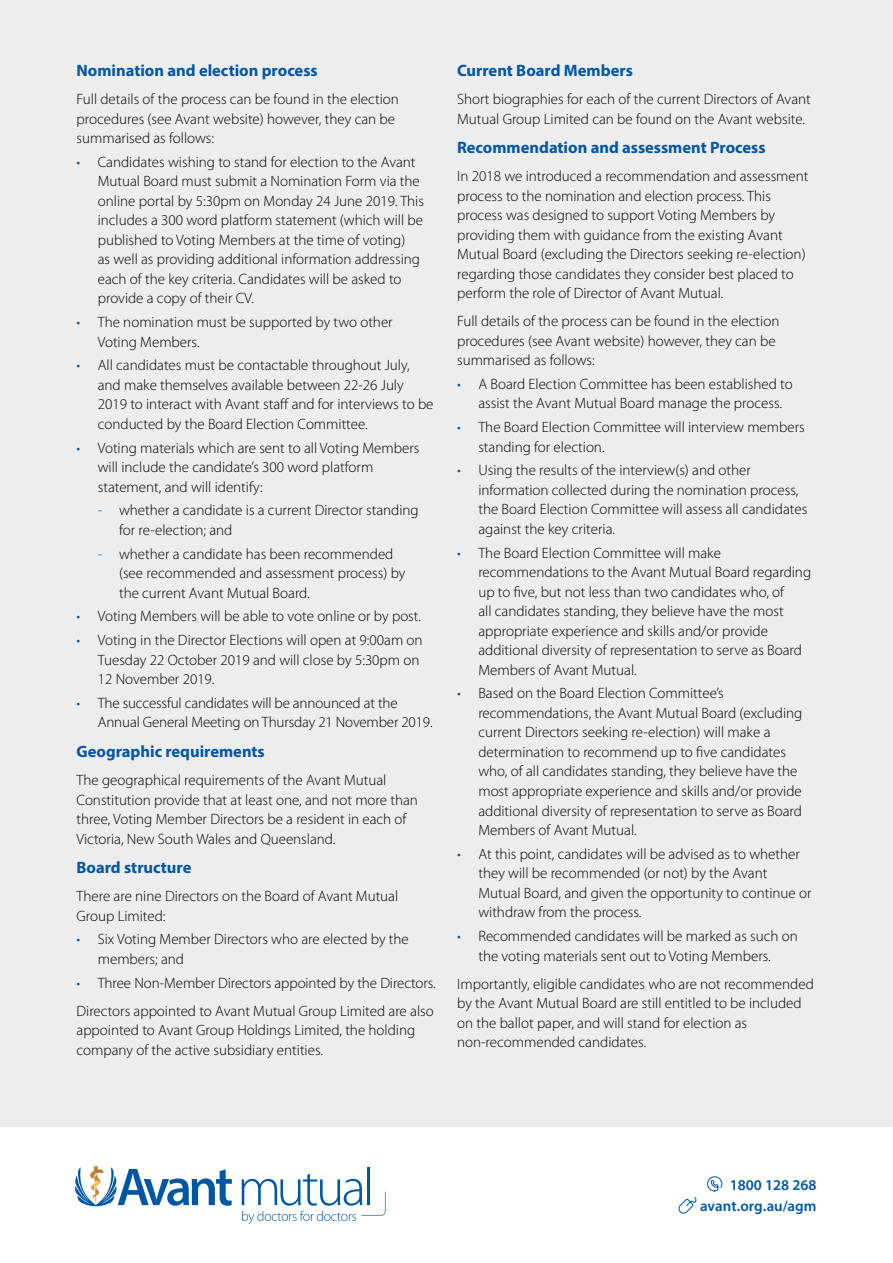
<style>
.page{position:relative;width:893px;height:1263px;background:#fff}
.page>*{position:absolute;margin:0;border:0;box-sizing:border-box;transform-origin:0 0}
.t1{font:700 16.5px "Myriad Pro";color:#0056a2}
.t2{font:300 15px/19.5px "Myriad Pro";color:#000}
.t3{font:600 15px/21.5px "Myriad Pro";color:#0056a2;text-align:right}
.s1{color:#0056a2}
</style>
<div class="page">
<svg style="left:242px;top:1174px;width:144px;height:50px"></svg>
<hr style="left:368px;top:1167px;width:2px;height:38px;background:#0056a2">
<svg style="left:75px;top:1166px;width:157px;height:40px"></svg>
<svg style="left:707px;top:1176px;width:16px;height:16px"></svg>
<svg style="left:679px;top:1197px;width:18px;height:17px"></svg>
<div style="left:0;top:0;width:893px;height:1127px;background:#ededee"></div>
<p class="t1" style="left:77px;top:60px;width:243px">Nomination and election process</p>
<p class="t2" style="left:77px;top:90px;width:324px">Full details of the process can be found in the election procedures (see Avant website) however, they can be summarised as follows:</p>
<p class="t2" style="left:98px;top:152px;width:328px;text-indent:-21px"><span class="s1">•</span> Candidates wishing to stand for election to the Avant Mutual Board must submit a Nomination Form via the online portal by 5:30pm on Monday 24 June 2019. This includes a 300 word platform statement (which will be published to Voting Members at the time of voting)<br>as well as providing additional information addressing each of the key criteria. Candidates will be asked to provide a copy of their CV.</p>
<p class="t2" style="left:98px;top:313px;width:296px;text-indent:-21px"><span class="s1">•</span> The nomination must be supported by two other<br>Voting Members.</p>
<p class="t2" style="left:98px;top:356px;width:337px;text-indent:-21px"><span class="s1">•</span> All candidates must be contactable throughout July, and make themselves available between 22-26 July 2019 to interact with Avant staff and for interviews to be conducted by the Board Election Committee.</p>
<p class="t2" style="left:98px;top:438px;width:323px;text-indent:-21px"><span class="s1">•</span> Voting materials which are sent to all Voting Members will include the candidate’s 300 word platform statement, and will identify:</p>
<p class="t2" style="left:119px;top:501px;width:301px;text-indent:-21px"><span class="s1">-</span> whether a candidate is a current Director standing for re-election; and</p>
<p class="t2" style="left:119px;top:544px;width:288px;text-indent:-21px"><span class="s1">-</span> whether a candidate has been recommended (see recommended and assessment process) by the current Avant Mutual Board.</p>
<p class="t2" style="left:77px;top:607px;width:346px"><span class="s1">•</span> Voting Members will be able to vote online or by post.</p>
<p class="t2" style="left:98px;top:631px;width:326px;text-indent:-21px"><span class="s1">•</span> Voting in the Director Elections will open at 9:00am on<br>Tuesday 22 October 2019 and will close by 5:30pm on<br>12 November 2019.</p>
<p class="t2" style="left:98px;top:693px;width:336px;text-indent:-21px"><span class="s1">•</span> The successful candidates will be announced at the<br>Annual General Meeting on Thursday 21 November 2019.</p>
<p class="t1" style="left:77px;top:741px;width:190px">Geographic requirements</p>
<p class="t2" style="left:77px;top:770px;width:343px">The geographical requirements of the Avant Mutual Constitution provide that at least one, and not more than three, Voting Member Directors be a resident in each of Victoria, New South Wales and Queensland.</p>
<p class="t1" style="left:77px;top:857px;width:116px">Board structure</p>
<p class="t2" style="left:77px;top:886px;width:323px">There are nine Directors on the Board of Avant Mutual<br>Group Limited:</p>
<p class="t2" style="left:98px;top:930px;width:313px;text-indent:-21px"><span class="s1">•</span> Six Voting Member Directors who are elected by the members; and</p>
<p class="t2" style="left:77px;top:969px;width:361px;line-height:28px"><span class="s1">•</span> Three Non-Member Directors appointed by the Directors.<br>Directors appointed to Avant Mutual Group Limited are also</p>
<p class="t2" style="left:77px;top:1020px;width:340px">appointed to Avant Group Holdings Limited, the holding company of the active subsidiary entities.</p>
<p class="t1" style="left:457px;top:60px;width:177px">Current Board Members</p>
<p class="t2" style="left:457px;top:90px;width:355px">Short biographies for each of the current Directors of Avant<br>Mutual Group Limited can be found on the Avant website.</p>
<p class="t1" style="left:457px;top:137px;width:310px">Recommendation and assessment Process</p>
<p class="t2" style="left:457px;top:167px;width:353px">In 2018 we introduced a recommendation and assessment process to the nomination and election process. This process was designed to support Voting Members by providing them with guidance from the existing Avant Mutual Board (excluding the Directors seeking re-election) regarding those candidates they consider best placed to perform the role of Director of Avant Mutual.</p>
<p class="t2" style="left:457px;top:312px;width:324px">Full details of the process can be found in the election procedures (see Avant website) however, they can be summarised as follows:</p>
<p class="t2" style="left:478px;top:374px;width:316px;text-indent:-21px"><span class="s1">•</span> A Board Election Committee has been established to assist the Avant Mutual Board manage the process.</p>
<p class="t2" style="left:478px;top:418px;width:328px;text-indent:-21px"><span class="s1">•</span> The Board Election Committee will interview members standing for election.</p>
<p class="t2" style="left:478px;top:461px;width:330px;text-indent:-21px"><span class="s1">•</span> Using the results of the interview(s) and other information collected during the nomination process, the Board Election Committee will assess all candidates against the key criteria.</p>
<p class="t2" style="left:478px;top:543px;width:334px;text-indent:-21px"><span class="s1">•</span> The Board Election Committee will make recommendations to the Avant Mutual Board regarding up to five, but not less than two candidates who, of<br>all candidates standing, they believe have the most appropriate experience and skills and/or provide additional diversity of representation to serve as Board Members of Avant Mutual.</p>
<p class="t2" style="left:478px;top:684px;width:325px;text-indent:-21px"><span class="s1">•</span> Based on the Board Election Committee’s recommendations, the Avant Mutual Board (excluding current Directors seeking re-election) will make a determination to recommend up to five candidates who, of all candidates standing, they believe have the most appropriate experience and skills and/or provide additional diversity of representation to serve as Board Members of Avant Mutual.</p>
<p class="t2" style="left:478px;top:844px;width:335px;text-indent:-21px"><span class="s1">•</span> At this point, candidates will be advised as to whether they will be recommended (or not) by the Avant Mutual Board, and given the opportunity to continue or withdraw from the process.</p>
<p class="t2" style="left:457px;top:926px;width:342px;text-align:center"><span class="s1">•</span> Recommended candidates will be marked as such on the voting materials sent out to Voting Members.</p>
<p class="t2" style="left:457px;top:974px;width:358px">Importantly, eligible candidates who are not recommended by the Avant Mutual Board are still entitled to be included on the ballot paper, and will stand for election as non-recommended candidates.</p>
<p class="t3" style="left:700px;top:1173px;width:118px">1800 128 268 avant.org.au/agm</p>
</div>
